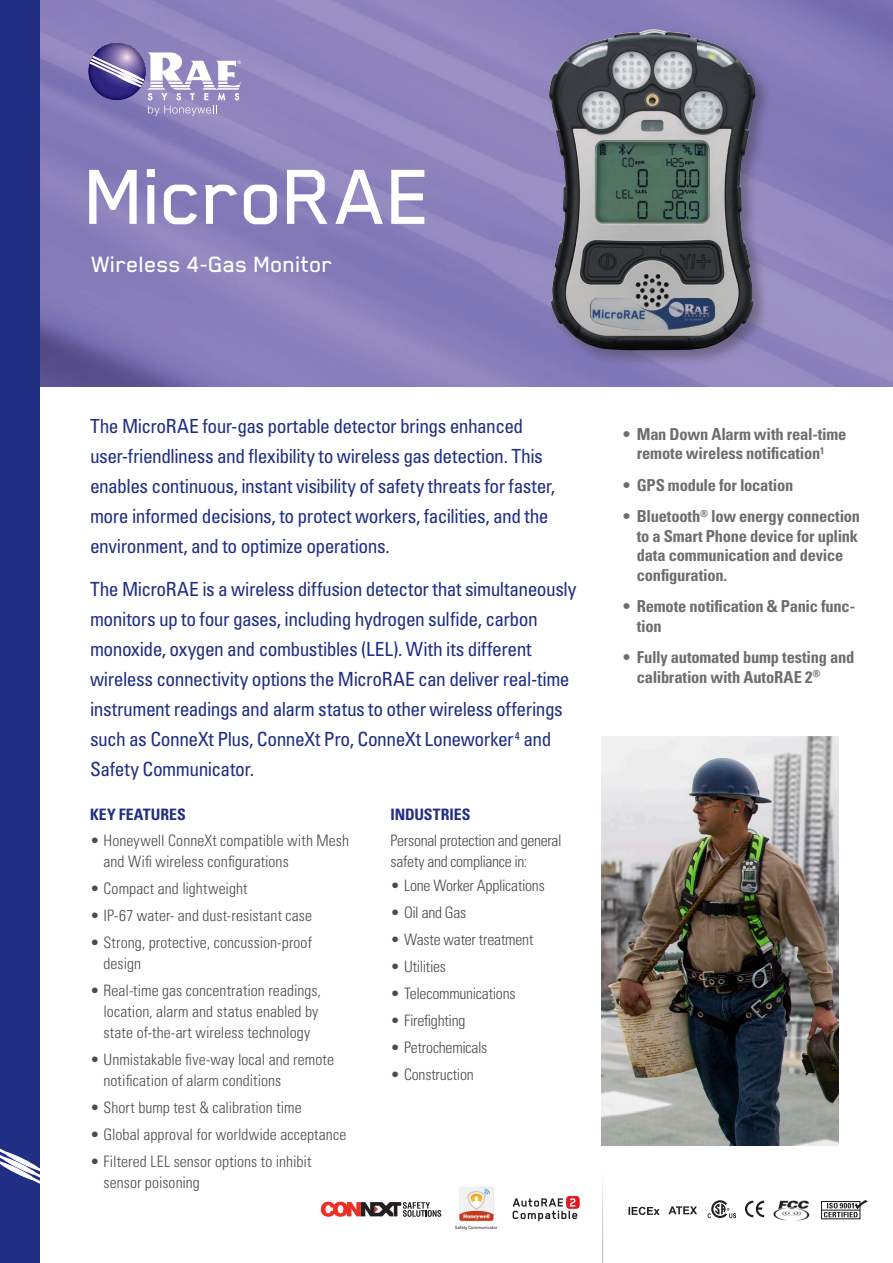
<style>
.page{position:relative;width:893px;height:1263px;background:#fff}
.page>*{position:absolute;margin:0;border:0;box-sizing:border-box;transform-origin:0 0}
.t1{font:500 90px "Blender";letter-spacing:-.015em;color:#fff}
.t2{font:500 25.5px "Blender";color:#fff}
.Intro_Text{font:condensed 19.5px/30px "Univers LT Std";letter-spacing:-.025em;color:#202e84}
.t3{font:700 condensed 16.5px/19.5px "Univers LT Std";letter-spacing:-.015em;color:#6c6d70}
.Bullet_text{font:300 condensed 15.75px/21px "Univers LT Std";color:#4b4c4d}
.Bullet_text-2{font:300 condensed 15.75px/21px "Univers LT Std";letter-spacing:-.02em;color:#4b4c4d}
.Subhead_4_text{font:700 condensed 15.75px "Univers LT Std";color:#202e84}
</style>
<div class="page">
<img style="left:40px;top:0;width:853px;height:387px">
<svg style="left:88px;top:43px;width:153px;height:73px"></svg>
<div style="left:0;top:0;width:40px;height:1263px;background:#202e84"></div>
<svg style="left:0;top:1148px;width:40px;height:35px"></svg>
<div style="left:546px;top:27px;width:227px;height:341px;background:#231f20;opacity:.35"></div>
<img style="left:549px;top:29px;width:205px;height:321px">
<img style="left:601px;top:736px;width:238px;height:410px">
<img style="left:773px;top:1200px;width:36px;height:21px">
<svg style="left:745px;top:1200px;width:20px;height:18px"></svg>
<svg style="left:628px;top:1207px;width:32px;height:8px"></svg>
<svg style="left:668px;top:1206px;width:29px;height:8px"></svg>
<div style="left:566px;top:1196px;width:14px;height:13px;background:#e21a21;border-radius:4px"></div>
<svg style="left:513px;top:1198px;width:64px;height:23px"></svg>
<svg style="left:708px;top:1200px;width:28px;height:18px"></svg>
<hr style="left:822px;top:1209px;width:38px;height:1px;background:#231f20">
<div style="left:821px;top:1201px;width:39px;height:18px;border:1px solid #231f20"></div>
<svg style="left:824px;top:1200px;width:43px;height:17px"></svg>
<svg style="left:321px;top:1202px;width:120px;height:15px"></svg>
<img style="left:455px;top:1185px;width:43px;height:45px">
<p class="t1" style="left:86px;top:149px;width:350px">MicroRAE</p>
<p class="t2" style="left:92px;top:251px;width:242px">Wireless 4-Gas Monitor</p>
<p class="Intro_Text" style="left:90px;top:410px;width:467px">The MicroRAE four-gas portable detector brings enhanced user-friendliness and flexibility to wireless gas detection. This enables continuous, instant visibility of safety threats for faster, more informed decisions, to protect workers, facilities, and the environment, and to optimize operations.</p>
<p class="Intro_Text" style="left:90px;top:574px;width:488px">The MicroRAE is a wireless diffusion detector that simultaneously monitors up to four gases, including hydrogen sulfide, carbon monoxide, oxygen and combustibles (LEL). With its different wireless connectivity options the MicroRAE can deliver real-time instrument readings and alarm status to other wireless offerings such as ConneXt Plus, ConneXt Pro, ConneXt Loneworker<sup>4</sup> and Safety Communicator.</p>
<p class="Subhead_4_text" style="left:90px;top:804px;width:97px">KEY FEATURES</p>
<p class="Bullet_text" style="left:104px;top:830px;width:247px;text-indent:-14px">• Honeywell ConneXt compatible with Mesh and Wifi wireless configurations</p>
<p class="Bullet_text" style="left:90px;top:878px;width:159px">• Compact and lightweight</p>
<p class="Bullet_text" style="left:90px;top:905px;width:224px">• IP-67 water- and dust-resistant case</p>
<p class="Bullet_text" style="left:104px;top:932px;width:210px;text-indent:-14px">• Strong, protective, concussion-proof design</p>
<p class="Bullet_text" style="left:104px;top:980px;width:219px;text-indent:-14px">• Real-time gas concentration readings, location, alarm and status enabled by state of-the-art wireless technology</p>
<p class="Bullet_text" style="left:104px;top:1049px;width:232px;text-indent:-14px">• Unmistakable five-way local and remote notification of alarm conditions</p>
<p class="Bullet_text" style="left:90px;top:1097px;width:213px">• Short bump test &amp; calibration time</p>
<p class="Bullet_text" style="left:90px;top:1124px;width:258px">• Global approval for worldwide acceptance</p>
<p class="Bullet_text" style="left:104px;top:1151px;width:209px;text-indent:-14px">• Filtered LEL sensor options to inhibit sensor poisoning</p>
<p class="Subhead_4_text" style="left:391px;top:804px;width:81px">INDUSTRIES</p>
<p class="Bullet_text-2" style="left:391px;top:830px;width:172px">Personal protection and general safety and compliance in:</p>
<p class="Bullet_text" style="left:391px;top:875px;width:156px">• Lone Worker Applications</p>
<p class="Bullet_text-2" style="left:391px;top:902px;width:77px">• Oil and Gas</p>
<p class="Bullet_text" style="left:391px;top:929px;width:144px">• Waste water treatment</p>
<p class="Bullet_text" style="left:391px;top:956px;width:57px">• Utilities</p>
<p class="Bullet_text-2" style="left:391px;top:983px;width:126px">• Telecommunications</p>
<p class="Bullet_text" style="left:391px;top:1010px;width:76px">• Firefighting</p>
<p class="Bullet_text" style="left:391px;top:1037px;width:98px">• Petrochemicals</p>
<p class="Bullet_text" style="left:391px;top:1064px;width:85px">• Construction</p>
<p class="t3" style="left:623px;top:424px;width:225px;text-align:center">• Man Down Alarm with real-time remote wireless notification<sup>1</sup></p>
<p class="t3" style="left:623px;top:475px;width:171px">• GPS module for location</p>
<p class="t3" style="left:637px;top:506px;width:225px;text-indent:-14px">• Bluetooth<sup>®</sup> low energy connection to a Smart Phone device for uplink data communication and device configuration.</p>
<p class="t3" style="left:637px;top:596px;width:220px;text-indent:-14px">• Remote notification &amp; Panic func&shy;tion</p>
<p class="t3" style="left:637px;top:647px;width:219px;text-indent:-14px">• Fully automated bump testing and calibration with AutoRAE 2<sup>®</sup></p>
</div>
